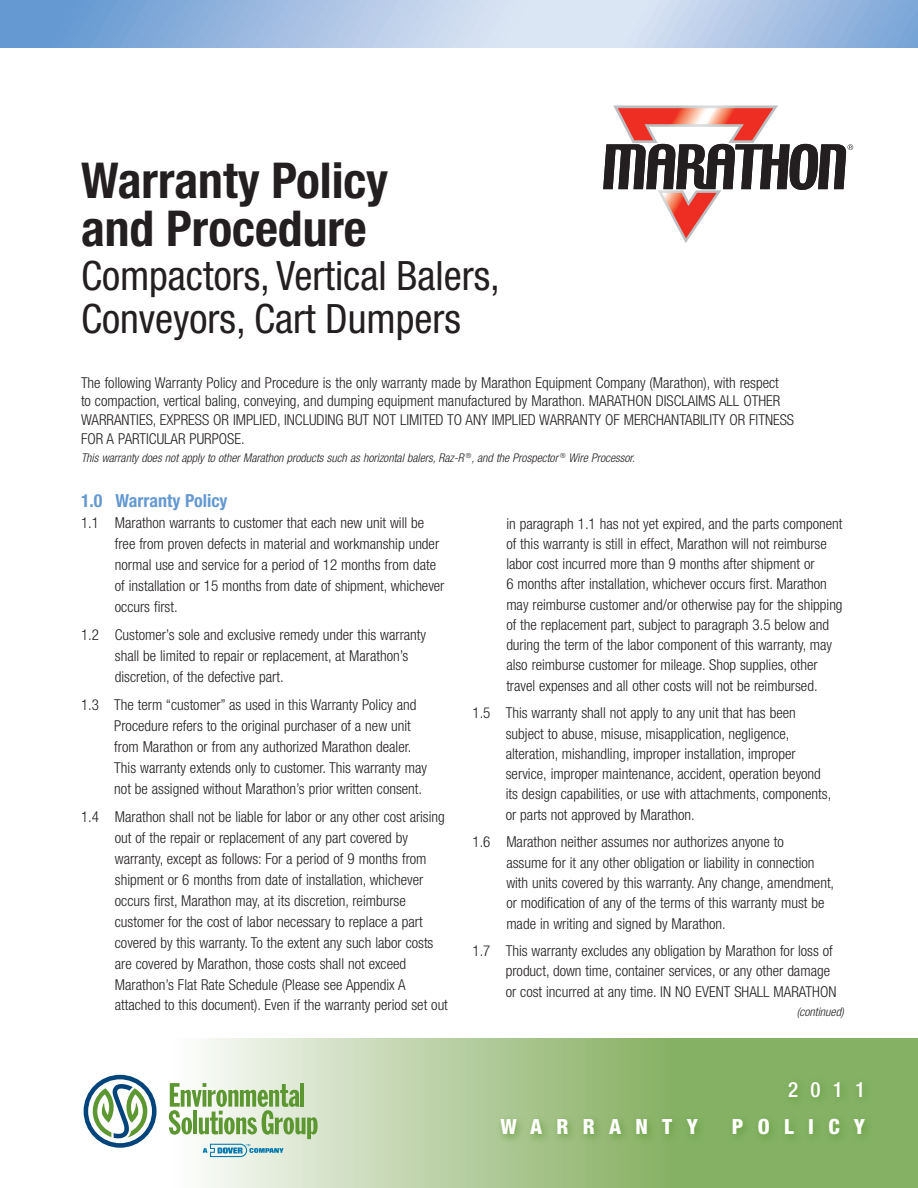
<style>
.page{position:relative;width:918px;height:1188px;background:#fff}
.page>*{position:absolute;margin:0;border:0;box-sizing:border-box;transform-origin:0 0}
.t1{font:700 condensed 49.5px/48px "Helvetica Neue LT Std";color:#231f20}
.t2{font:condensed 40.5px/43.5px "Helvetica Neue LT Std";color:#231f20}
.t3{font:800 condensed 21px "Helvetica Neue LT Std";letter-spacing:.68em;color:#fff}
.t4{font:500 condensed 21px "Helvetica Neue LT Std";color:#fff}
.Headline{font:700 condensed 18px "Helvetica Neue LT Std";color:#6599d1}
.Body_Copy{font:300 condensed 15px/20.4px "Helvetica Neue LT Std";color:#231f20}
.Captions{font:italic 300 condensed 12px "Helvetica Neue LT Std";color:#231f20}
.Bullet_Copy{font:italic 300 condensed 12px "Helvetica Neue LT Std";color:#231f20}
</style>
<div class="page">
<svg style="left:83px;top:1039px;width:835px;height:149px"></svg>
<svg style="left:84px;top:1075px;width:73px;height:73px"></svg>
<svg style="left:169px;top:1083px;width:149px;height:74px"></svg>
<div style="left:495px;top:1077px;width:379px;height:68px;background:#5c9731;opacity:.75"></div>
<svg style="left:603px;top:105px;width:250px;height:138px"></svg>
<svg style="left:0;top:0;width:918px;height:47px"></svg>
<p class="t1" style="left:81px;top:156px;width:308px">Warranty Policy and Procedure</p>
<p class="t2" style="left:81px;top:254px;width:420px">Compactors, Vertical Balers,<br>Conveyors, Cart Dumpers</p>
<p class="Body_Copy" style="left:81px;top:373px;width:715px;line-height:18.8px">The following Warranty Policy and Procedure is the only warranty made by Marathon Equipment Company (Marathon), with respect<br>to compaction, vertical baling, conveying, and dumping equipment manufactured by Marathon. MARATHON DISCLAIMS ALL OTHER WARRANTIES, EXPRESS OR IMPLIED, INCLUDING BUT NOT LIMITED TO ANY IMPLIED WARRANTY OF MERCHANTABILITY OR FITNESS FOR A PARTICULAR PURPOSE.</p>
<p class="Captions" style="left:81px;top:451px;width:555px">This warranty does not apply to other Marathon products such as horizontal balers, Raz-R <sup>®</sup>, and the Prospector <sup>®</sup> Wire Processor.</p>
<p class="Headline" style="left:81px;top:490px;width:148px">1.0 Warranty Policy</p>
<p class="Body_Copy" style="left:115px;top:513px;width:331px;line-height:21px;text-indent:-34px">1.1 Marathon warrants to customer that each new unit will be free from proven defects in material and workmanship under normal use and service for a period of 12 months from date of installation or 15 months from date of shipment, whichever occurs first.</p>
<p class="Body_Copy" style="left:115px;top:624px;width:313px;line-height:21px;text-indent:-34px">1.2 Customer’s sole and exclusive remedy under this warranty shall be limited to repair or replacement, at Marathon’s discretion, of the defective part.</p>
<p class="Body_Copy" style="left:114px;top:694px;width:314px;line-height:21px;text-indent:-33px">1.3 The term “customer” as used in this Warranty Policy and Procedure refers to the original purchaser of a new unit from Marathon or from any authorized Marathon dealer.<br>This warranty extends only to customer. This warranty may not be assigned without Marathon’s prior written consent.</p>
<p class="Body_Copy" style="left:115px;top:806px;width:335px;line-height:20.9px;text-indent:-34px">1.4 Marathon shall not be liable for labor or any other cost arising out of the repair or replacement of any part covered by warranty, except as follows: For a period of 9 months from shipment or 6 months from date of installation, whichever occurs first, Marathon may, at its discretion, reimburse customer for the cost of labor necessary to replace a part covered by this warranty. To the extent any such labor costs are covered by Marathon, those costs shall not exceed Marathon’s Flat Rate Schedule (Please see Appendix A attached to this document). Even if the warranty period set out</p>
<p class="Body_Copy" style="left:506px;top:513px;width:338px">in paragraph 1.1 has not yet expired, and the parts component of this warranty is still in effect, Marathon will not reimburse labor cost incurred more than 9 months after shipment or<br>6 months after installation, whichever occurs first. Marathon may reimburse customer and/or otherwise pay for the shipping of the replacement part, subject to paragraph 3.5 below and during the term of the labor component of this warranty, may also reimburse customer for mileage. Shop supplies, other travel expenses and all other costs will not be reimbursed.</p>
<p class="Body_Copy" style="left:506px;top:703px;width:327px;text-indent:-33px">1.5 This warranty shall not apply to any unit that has been subject to abuse, misuse, misapplication, negligence, alteration, mishandling, improper installation, improper service, improper maintenance, accident, operation beyond its design capabilities, or use with attachments, components, or parts not approved by Marathon.</p>
<p class="Body_Copy" style="left:506px;top:832px;width:329px;text-indent:-34px">1.6 Marathon neither assumes nor authorizes anyone to<br>assume for it any other obligation or liability in connection with units covered by this warranty. Any change, amendment, or modification of any of the terms of this warranty must be made in writing and signed by Marathon.</p>
<p class="Body_Copy" style="left:506px;top:941px;width:332px;text-indent:-33px">1.7 This warranty excludes any obligation by Marathon for loss of product, down time, container services, or any other damage or cost incurred at any time. IN NO EVENT SHALL MARATHON</p>
<p class="Bullet_Copy" style="left:797px;top:1005px;width:48px">(continued)</p>
<p class="t4" style="left:788px;top:1077px;width:78px">2011</p>
<p class="t3" style="left:500px;top:1114px;width:199px">WARRANTY</p>
<p class="t3" style="left:732px;top:1114px;width:135px">POLICY</p>
</div>
